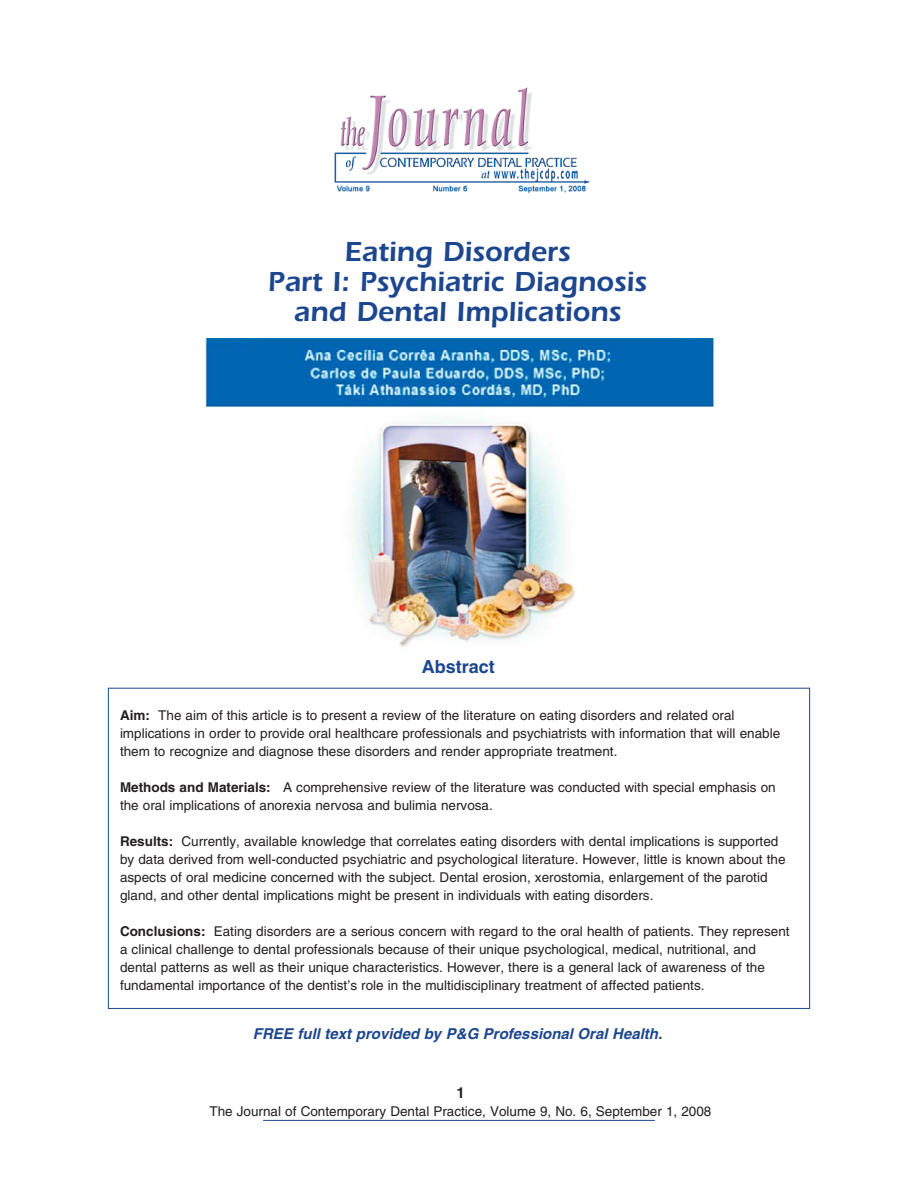
<style>
.page{position:relative;width:918px;height:1188px;background:#fff}
.page>*{position:absolute;margin:0;border:0;box-sizing:border-box;transform-origin:0 0}
.t1{font:600 28.5px/30px "Itc Eras";color:#1c468e;text-align:center}
.t2{font:700 18px "Helvetica";color:#1c468e}
.t3{font:italic 700 15px "Helvetica";color:#1c468e}
.t4{font:700 15px "Helvetica";color:#231f20}
.t5{font:13.5px/18px "Helvetica";color:#231f20}
.s1{font-weight:700}
</style>
<div class="page">
<hr style="left:263px;top:1120px;width:392px;height:1px;background:#1c468e">
<img style="left:334px;top:87px;width:256px;height:107px">
<img style="left:205px;top:338px;width:510px;height:70px">
<img style="left:352px;top:419px;width:224px;height:228px">
<h1 class="t1" style="left:268px;top:240px;width:381px">Eating Disorders<br>Part I: Psychiatric Diagnosis and Dental Implications</h1>
<h2 class="t2" style="left:422px;top:660px;width:75px">Abstract</h2>
<p class="t5" style="left:120px;top:708px;width:662px"><span class="s1">Aim:</span> The aim of this article is to present a review of the literature on eating disorders and related oral implications in order to provide oral healthcare professionals and psychiatrists with information that will enable them to recognize and diagnose these disorders and render appropriate treatment.</p>
<p class="t5" style="left:120px;top:780px;width:657px"><span class="s1">Methods and Materials:</span> A comprehensive review of the literature was conducted with special emphasis on the oral implications of anorexia nervosa and bulimia nervosa.</p>
<p class="t5" style="left:120px;top:834px;width:667px"><span class="s1">Results:</span> Currently, available knowledge that correlates eating disorders with dental implications is supported by data derived from well-conducted psychiatric and psychological literature. However, little is known about the aspects of oral medicine concerned with the subject. Dental erosion, xerostomia, enlargement of the parotid gland, and other dental implications might be present in individuals with eating disorders.</p>
<p class="t5" style="left:120px;top:924px;width:671px"><span class="s1">Conclusions:</span> Eating disorders are a serious concern with regard to the oral health of patients. They represent a clinical challenge to dental professionals because of their unique psychological, medical, nutritional, and dental patterns as well as their unique characteristics. However, there is a general lack of awareness of the fundamental importance of the dentist’s role in the multidisciplinary treatment of affected patients.</p>
<p class="t3" style="left:253px;top:1028px;width:411px">FREE full text provided by P&amp;G Professional Oral Health.</p>
<p class="t4" style="left:456px;top:1087px;width:10px">1</p>
<p class="t5" style="left:210px;top:1104px;width:503px">The Journal of Contemporary Dental Practice, Volume 9, No. 6, September 1, 2008</p>
</div>
